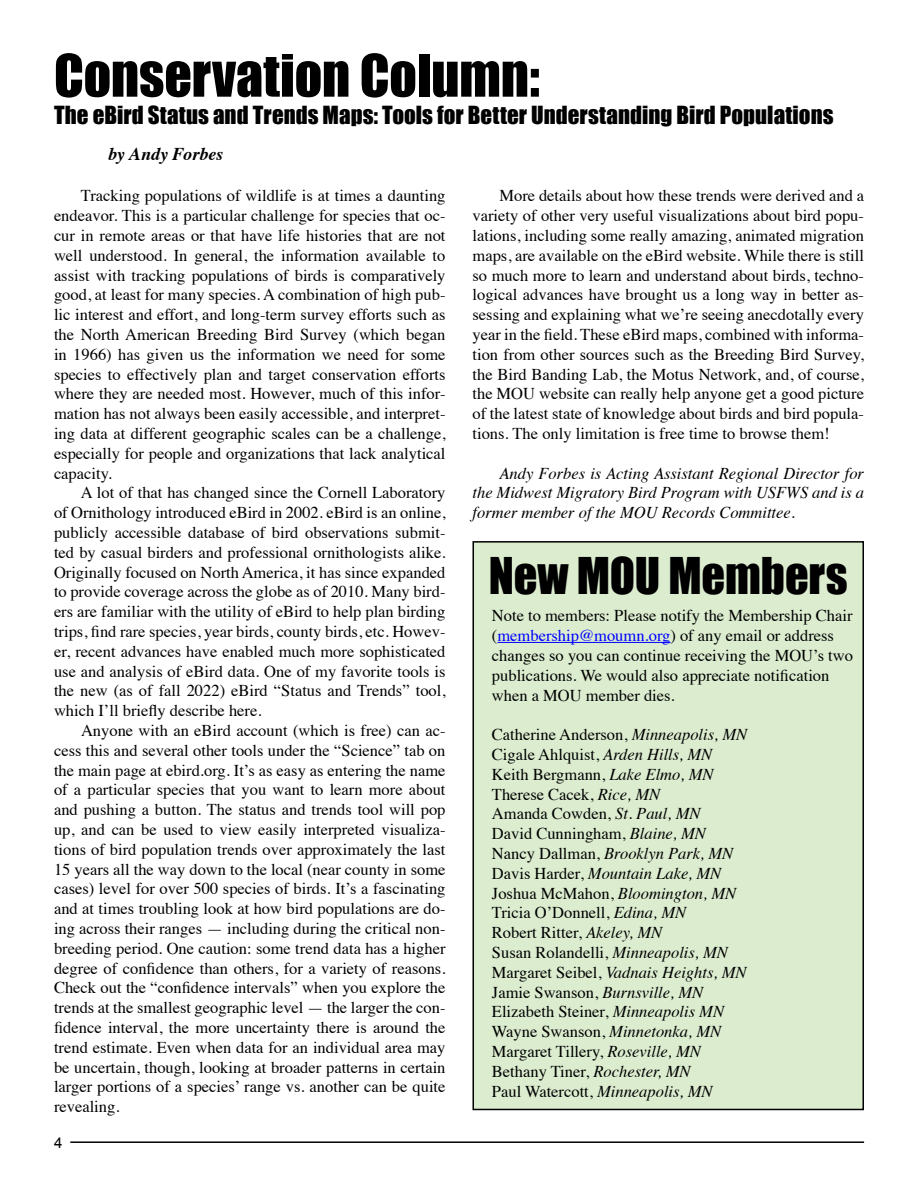
<style>
.page{position:relative;width:918px;height:1188px;background:#fff}
.page>*{position:absolute;margin:0;border:0;box-sizing:border-box;transform-origin:0 0}
.t1{font:54px "Impact";letter-spacing:-.005em;color:#000}
.t2{font:46.5px "Impact";letter-spacing:-.005em;color:#000}
.t3{font:22.95px "Impact";color:#000}
.t4{font:italic 700 18px "Times";letter-spacing:-.005em;color:#000}
.t5{font:16.5px/19.8px "Times";color:#000;text-align:justify}
.t6{font:italic 16.5px/19.8px "Times";color:#000;text-align:justify}
.t7{font:15px "Arial";color:#000}
.s1{color:#00f}
.s2{font-style:italic}
</style>
<div class="page">
<hr style="left:70px;top:1141px;width:794px;height:2px;background:#000">
<div style="left:473px;top:542px;width:390px;height:567px;background:#dbeccf"></div>
<div style="left:472px;top:541px;width:392px;height:569px;border:2px solid #000"></div>
<hr style="left:497px;top:642px;width:173px;height:1px;background:#00f">
<h1 class="t1" style="left:54px;top:34px;width:487px">Conservation Column:</h1>
<h3 class="t3" style="left:54px;top:97px;width:781px">The eBird Status and Trends Maps: Tools for Better Understanding Bird Populations</h3>
<p class="t4" style="left:108px;top:137px;width:117px">by Andy Forbes</p>
<p class="t5" style="left:54px;top:185px;width:393px;text-indent:27px">Tracking populations of wildlife is at times a daunting endeavor. This is a particular challenge for species that oc&shy;cur in remote areas or that have life histories that are not well understood. In general, the information available to assist with tracking populations of birds is comparatively good, at least for many species. A combination of high pub&shy;lic interest and effort, and long-term survey efforts such as the North American Breeding Bird Survey (which began in 1966) has given us the information we need for some species to effectively plan and target conservation efforts where they are needed most. However, much of this infor&shy;mation has not always been easily accessible, and interpret&shy;ing data at different geographic scales can be a challenge, especially for people and organizations that lack analytical capacity.</p>
<p class="t5" style="left:54px;top:482px;width:393px;text-indent:27px">A lot of that has changed since the Cornell Laboratory of Ornithology introduced eBird in 2002. eBird is an online, publicly accessible database of bird observations submit&shy;ted by casual birders and professional ornithologists alike.<br>Originally focused on North America, it has since expanded to provide coverage across the globe as of 2010. Many bird&shy;ers are familiar with the utility of eBird to help plan birding trips, find rare species, year birds, county birds, etc. Howev&shy;er, recent advances have enabled much more sophisticated use and analysis of eBird data. One of my favorite tools is the new (as of fall 2022) eBird “Status and Trends” tool, which I’ll briefly describe here.</p>
<p class="t5" style="left:54px;top:719px;width:393px;text-indent:27px">Anyone with an eBird account (which is free) can ac&shy;cess this and several other tools under the “Science” tab on the main page at ebird.org. It’s as easy as entering the name of a particular species that you want to learn more about and pushing a button. The status and trends tool will pop up, and can be used to view easily interpreted visualiza&shy;tions of bird population trends over approximately the last 15 years all the way down to the local (near county in some cases) level for over 500 species of birds. It’s a fascinating and at times troubling look at how bird populations are do&shy;ing across their ranges — including during the critical non&shy;breeding period. One caution: some trend data has a higher degree of confidence than others, for a variety of reasons.<br>Check out the “confidence intervals” when you explore the trends at the smallest geographic level — the larger the con&shy;fidence interval, the more uncertainty there is around the trend estimate. Even when data for an individual area may be uncertain, though, looking at broader patterns in certain larger portions of a species’ range vs. another can be quite revealing.</p>
<p class="t5" style="left:473px;top:185px;width:393px;text-indent:27px">More details about how these trends were derived and a variety of other very useful visualizations about bird popu&shy;lations, including some really amazing, animated migration maps, are available on the eBird website. While there is still so much more to learn and understand about birds, techno&shy;logical advances have brought us a long way in better as&shy;sessing and explaining what we’re seeing anecdotally every year in the field. These eBird maps, combined with informa&shy;tion from other sources such as the Breeding Bird Survey, the Bird Banding Lab, the Motus Network, and, of course, the MOU website can really help anyone get a good picture of the latest state of knowledge about birds and bird popula&shy;tions. The only limitation is free time to browse them!</p>
<p class="t6" style="left:473px;top:462px;width:393px;text-indent:27px">Andy Forbes is Acting Assistant Regional Director for the Midwest Migratory Bird Program with USFWS and is a former member of the MOU Records Committee.</p>
<h2 class="t2" style="left:489px;top:540px;width:360px">New MOU Members</h2>
<p class="t5" style="left:492px;top:605px;width:363px;text-align:left">Note to members: Please notify the Membership Chair (<span class="s1">membership@moumn.org</span>) of any email or address changes so you can continue receiving the MOU’s two publications. We would also appreciate notification when a MOU member dies.</p>
<p class="t5" style="left:492px;top:723px;width:257px;text-align:left">Catherine Anderson, <span class="s2">Minneapolis, MN<br></span>Cigale Ahlquist, <span class="s2">Arden Hills, MN<br></span>Keith Bergmann, <span class="s2">Lake Elmo, MN<br></span>Therese Cacek, <span class="s2">Rice, MN<br></span>Amanda Cowden, <span class="s2">St. Paul, MN<br></span>David Cunningham, <span class="s2">Blaine, MN<br></span>Nancy Dallman, <span class="s2">Brooklyn Park, MN<br></span>Davis Harder, <span class="s2">Mountain Lake, MN<br></span>Joshua McMahon, <span class="s2">Bloomington, MN<br></span>Tricia O’Donnell, <span class="s2">Edina, MN<br></span>Robert Ritter, <span class="s2">Akeley, MN<br></span>Susan Rolandelli, <span class="s2">Minneapolis, MN<br></span>Margaret Seibel, <span class="s2">Vadnais Heights, MN<br></span>Jamie Swanson, <span class="s2">Burnsville, MN<br></span>Elizabeth Steiner, <span class="s2">Minneapolis MN<br></span>Wayne Swanson, <span class="s2">Minnetonka, MN<br></span>Margaret Tillery, <span class="s2">Roseville, MN<br></span>Bethany Tiner, <span class="s2">Rochester, MN<br></span>Paul Watercott, <span class="s2">Minneapolis, MN</span></p>
<p class="t7" style="left:54px;top:1133px;width:10px">4</p>
</div>
